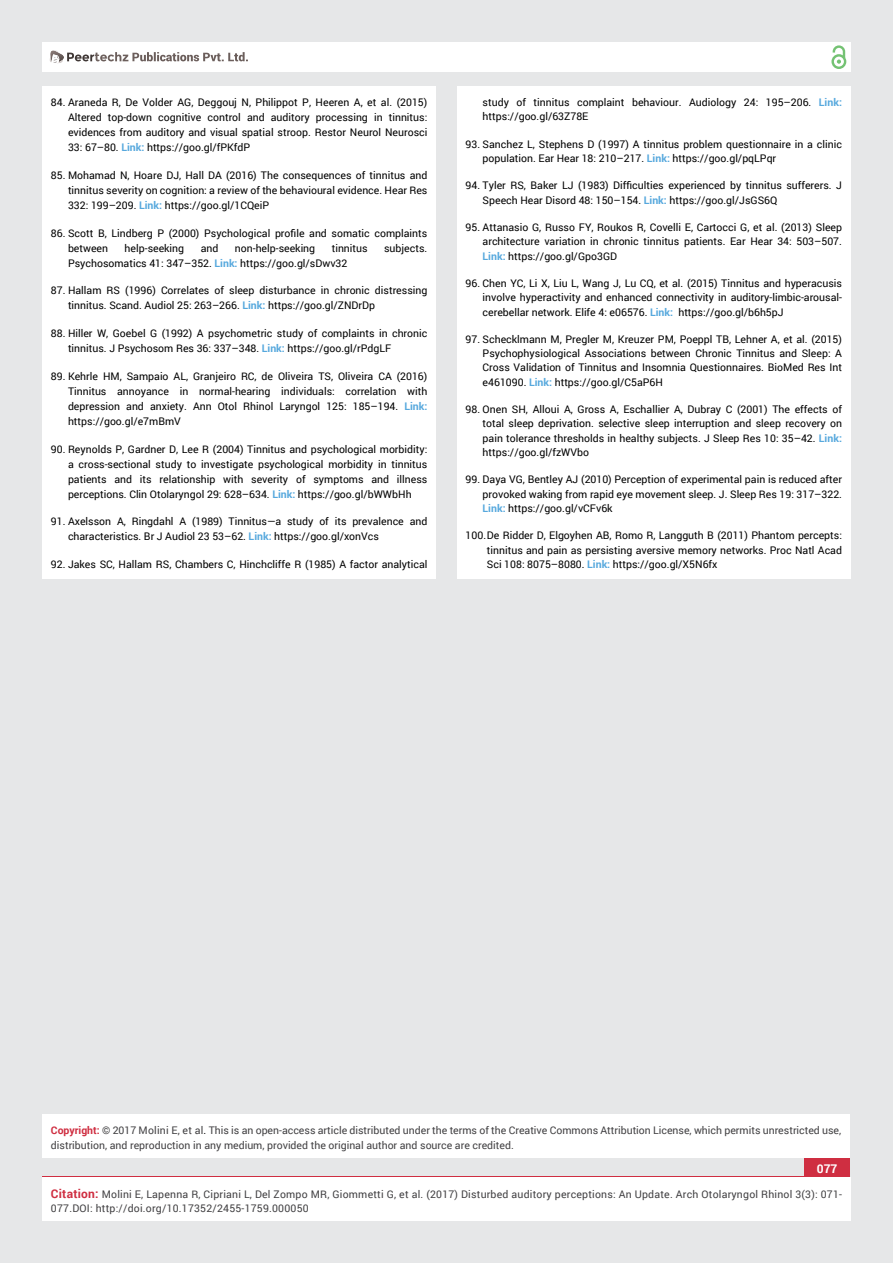
<style>
.page{position:relative;width:893px;height:1263px;background:#e6e7e8}
.page>*{position:absolute;margin:0;border:0;box-sizing:border-box;transform-origin:0 0}
.t1{font:700 12px "Roboto";color:#fff}
.t2{font:10.5px/14.4px "Roboto";color:#000;text-align:justify}
.t3{font:10.5px/15px "Roboto";color:#414042}
.t4{font:10.5px/13.5px "Roboto";letter-spacing:.02em;color:#414042}
.s1{font-weight:700;color:#56a8dd}
.s2{font-weight:700;color:#cf2e41}
.s3{color:#0e0e0e}
.s4{font-weight:700;font-size:12px;color:#cf2e41}
</style>
<div class="page">
<div style="left:42px;top:43px;width:808px;height:29px;background:#fff"></div>
<div style="left:831px;top:54px;width:15px;height:15px;border:2px solid #74c273;border-radius:50%"></div>
<svg style="left:831px;top:45px;width:15px;height:19px"></svg>
<div style="left:804px;top:1157px;width:46px;height:43px;background:#cf2e41"></div>
<svg style="left:49px;top:50px;width:199px;height:14px"></svg>
<div style="left:42px;top:1177px;width:808px;height:43px;background:#fff"></div>
<div style="left:42px;top:1115px;width:808px;height:43px;background:#fff"></div>
<div style="left:42px;top:87px;width:394px;height:492px;background:#fff"></div>
<div style="left:457px;top:87px;width:393px;height:492px;background:#fff"></div>
<p class="t2" style="left:68px;top:95px;width:361px;line-height:15px;text-indent:-17px">84. Araneda R, De Volder AG, Deggouj N, Philippot P, Heeren A, et al. (2015)<br>Altered top-down cognitive control and auditory processing in tinnitus: evidences from auditory and visual spatial stroop. Restor Neurol Neurosci 33: 67–80. <span class="s1">Link:</span> https://goo.gl/fPKfdP</p>
<p class="t2" style="left:68px;top:167px;width:361px;line-height:15px;text-indent:-17px">85. Mohamad N, Hoare DJ, Hall DA (2016) The consequences of tinnitus and tinnitus severity on cognition: a review of the behavioural evidence. Hear Res 332: 199–209. <span class="s1">Link:</span> https://goo.gl/1CQeiP</p>
<p class="t2" style="left:68px;top:225px;width:361px;line-height:15px;text-indent:-17px">86. Scott B, Lindberg P (2000) Psychological profile and somatic complaints between</p>
<p class="t2" style="left:125px;top:240px;width:61px">help-seeking</p>
<p class="t2" style="left:201px;top:240px;width:19px">and</p>
<p class="t2" style="left:235px;top:240px;width:82px">non-help-seeking</p>
<p class="t2" style="left:332px;top:240px;width:37px">tinnitus</p>
<p class="t2" style="left:384px;top:240px;width:45px">subjects.</p>
<p class="t2" style="left:68px;top:255px;width:281px">Psychosomatics 41: 347–352. <span class="s1">Link:</span> https://goo.gl/sDwv32</p>
<p class="t2" style="left:68px;top:283px;width:361px;line-height:15px;text-indent:-17px">87. Hallam RS (1996) Correlates of sleep disturbance in chronic distressing tinnitus. Scand. Audiol 25: 263–266. <span class="s1">Link:</span> https://goo.gl/ZNDrDp</p>
<p class="t2" style="left:68px;top:326px;width:361px;line-height:15px;text-indent:-17px">88. Hiller W, Goebel G (1992) A psychometric study of complaints in chronic tinnitus. J Psychosom Res 36: 337–348. <span class="s1">Link:</span> https://goo.gl/rPdgLF</p>
<p class="t2" style="left:68px;top:368px;width:361px;line-height:15px;text-indent:-17px">89. Kehrle HM, Sampaio AL, Granjeiro RC, de Oliveira TS, Oliveira CA (2016)<br>Tinnitus annoyance in normal-hearing individuals: correlation with depression and anxiety. Ann Otol Rhinol Laryngol 125: 185–194. <span class="s1">Link: </span>https://goo.gl/e7mBmV</p>
<p class="t2" style="left:68px;top:441px;width:361px;line-height:15px;text-indent:-17px">90. Reynolds P, Gardner D, Lee R (2004) Tinnitus and psychological morbidity: a cross-sectional study to investigate psychological morbidity in tinnitus patients and its relationship with severity of symptoms and illness perceptions. Clin Otolaryngol 29: 628–634. <span class="s1">Link:</span> https://goo.gl/bWWbHh</p>
<p class="t2" style="left:68px;top:514px;width:361px;line-height:15px;text-indent:-17px">91. Axelsson A, Ringdahl A (1989) Tinnitus—a study of its prevalence and characteristics. Br J Audiol 23 53–62. <span class="s1">Link:</span> https://goo.gl/xonVcs</p>
<p class="t2" style="left:51px;top:557px;width:378px">92. Jakes SC, Hallam RS, Chambers C, Hinchcliffe R (1985) A factor analytical</p>
<p class="t2" style="left:483px;top:95px;width:361px">study of tinnitus complaint behaviour. Audiology 24: 195–206. <span class="s1">Link: </span>https://goo.gl/63Z78E</p>
<p class="t2" style="left:483px;top:136px;width:361px;text-indent:-17px">93. Sanchez L, Stephens D (1997) A tinnitus problem questionnaire in a clinic population. Ear Hear 18: 210–217. <span class="s1">Link:</span> https://goo.gl/pqLPqr</p>
<p class="t2" style="left:483px;top:178px;width:361px;text-indent:-17px">94. Tyler RS, Baker LJ (1983) Difficulties experienced by tinnitus sufferers. J<br>Speech Hear Disord 48: 150–154. <span class="s1">Link:</span> https://goo.gl/JsGS6Q</p>
<p class="t2" style="left:483px;top:219px;width:361px;text-indent:-17px">95. Attanasio G, Russo FY, Roukos R, Covelli E, Cartocci G, et al. (2013) Sleep architecture variation in chronic tinnitus patients. Ear Hear 34: 503–507.<br><span class="s1">Link:</span> https://goo.gl/Gpo3GD</p>
<p class="t2" style="left:483px;top:275px;width:361px;text-indent:-17px">96. Chen YC, Li X, Liu L, Wang J, Lu CQ, et al. (2015) Tinnitus and hyperacusis involve hyperactivity and enhanced connectivity in auditory-limbic-arousal&shy;cerebellar network. Elife 4: e06576. <span class="s1">Link:</span> https://goo.gl/b6h5pJ</p>
<p class="t2" style="left:483px;top:331px;width:361px;text-indent:-17px">97. Schecklmann M, Pregler M, Kreuzer PM, Poeppl TB, Lehner A, et al. (2015)<br>Psychophysiological Associations between Chronic Tinnitus and Sleep: A Cross Validation of Tinnitus and Insomnia Questionnaires. BioMed Res Int e461090. <span class="s1">Link:</span> https://goo.gl/C5aP6H</p>
<p class="t2" style="left:483px;top:402px;width:361px;text-indent:-17px">98. Onen SH, Alloui A, Gross A, Eschallier A, Dubray C (2001) The effects of total sleep deprivation. selective sleep interruption and sleep recovery on pain tolerance thresholds in healthy subjects. J Sleep Res 10: 35–42. <span class="s1">Link: </span>https://goo.gl/fzWVbo</p>
<p class="t2" style="left:483px;top:472px;width:361px;text-indent:-17px">99. Daya VG, Bentley AJ (2010) Perception of experimental pain is reduced after provoked waking from rapid eye movement sleep. J. Sleep Res 19: 317–322.<br><span class="s1">Link:</span> https://goo.gl/vCFv6k</p>
<p class="t2" style="left:487px;top:528px;width:357px;text-indent:-21px">100. De Ridder D, Elgoyhen AB, Romo R, Langguth B (2011) Phantom percepts: tinnitus and pain as persisting aversive memory networks. Proc Natl Acad Sci 108: 8075–8080. <span class="s1">Link:</span> https://goo.gl/X5N6fx</p>
<p class="t3" style="left:51px;top:1123px;width:792px"><span class="s2">Copyright:</span> © 2017 Molini E, et al<span class="s3">.</span> This is an open-access article distributed under the terms of the Creative Commons Attribution License, which permits unrestricted use, distribution, and reproduction in any medium, provided the original author and source are credited.</p>
<p class="t1" style="left:817px;top:1161px;width:22px">077</p>
<p class="t4" style="left:51px;top:1188px;width:792px"><span class="s4">Citation:</span> Molini E, Lapenna R, Cipriani L, Del Zompo MR, Giommetti G, et al. (2017) Disturbed auditory perceptions: An Update. Arch Otolaryngol Rhinol 3(3): 071-<br>077.DOI: http://doi.org/10.17352/2455-1759.000050</p>
</div>
